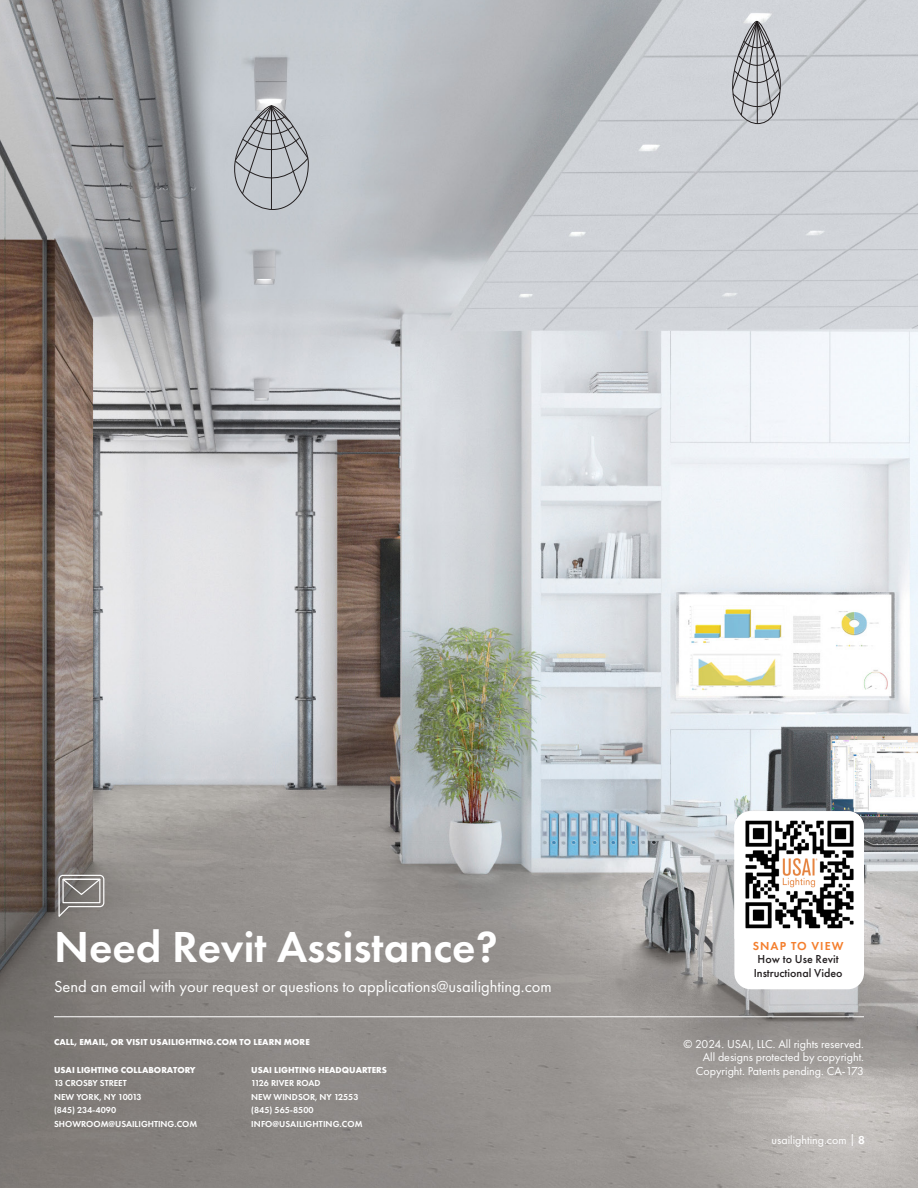
<style>
.page{position:relative;width:918px;height:1188px;background:#fff}
.page>*{position:absolute;margin:0;border:0;box-sizing:border-box;transform-origin:0 0}
.t1{font:600 45px "Futura PT";color:#fff}
.t2{font:16.5px "Futura PT";color:#fff}
.t3{font:12px "Futura PT";color:#fff}
.t4{font:500 12px "Futura PT";color:#231f20}
.t5{font:600 12px "Futura PT";letter-spacing:.09em;color:#f47f2e}
.t6{font:600 9px "Futura PT";color:#fff}
.t7{font:700 9px "Futura PT";color:#fff}
.s1{font-weight:600}
</style>
<div class="page">
<img style="left:0;top:0;width:918px;height:1188px">
<svg style="left:231px;top:101px;width:78px;height:109px;background:#b1b5ba"></svg>
<svg style="left:730px;top:12px;width:51px;height:113px;background:#b5b7bb"></svg>
<hr style="left:54px;top:1017px;width:810px;height:1px;background:#fff">
<div style="left:734px;top:811px;width:130px;height:178px;background:#fff;border-radius:16px"></div>
<img style="left:734px;top:811px;width:130px;height:128px">
<svg style="left:58px;top:874px;width:47px;height:45px;background:#928f8c"></svg>
<p class="t1" style="left:54px;top:919px;width:445px">Need Revit Assistance?</p>
<p class="t2" style="left:54px;top:977px;width:499px">Send an email with your request or questions to applications@usailighting.com</p>
<p class="t7" style="left:54px;top:1037px;width:257px">CALL, EMAIL, OR VISIT USAILIGHTING.COM TO LEARN MORE</p>
<p class="t5" style="left:753px;top:938px;width:92px">SNAP TO VIEW</p>
<p class="t4" style="left:758px;top:952px;width:82px">How to Use Revit</p>
<p class="t4" style="left:754px;top:966px;width:90px">Instructional Video</p>
<p class="t3" style="left:683px;top:1037px;width:182px">© 2024. USAI, LLC. All rights reserved.</p>
<p class="t3" style="left:703px;top:1050px;width:163px">All designs protected by copyright.</p>
<p class="t7" style="left:54px;top:1064px;width:143px">USAI LIGHTING COLLABORATORY</p>
<p class="t6" style="left:54px;top:1078px;width:74px">13 CROSBY STREET</p>
<p class="t6" style="left:54px;top:1091px;width:89px">NEW YORK, NY 10013</p>
<p class="t6" style="left:54px;top:1105px;width:64px">(845) 234-4090</p>
<p class="t6" style="left:54px;top:1118px;width:145px">SHOWROOM@USAILIGHTING.COM</p>
<p class="t7" style="left:251px;top:1064px;width:137px">USAI LIGHTING HEADQUARTERS</p>
<p class="t3" style="left:696px;top:1064px;width:170px">Copyright. Patents pending. CA-173</p>
<p class="t6" style="left:251px;top:1078px;width:71px">1126 RIVER ROAD</p>
<p class="t6" style="left:251px;top:1091px;width:109px">NEW WINDSOR, NY 12553</p>
<p class="t6" style="left:251px;top:1105px;width:64px">(845) 565-8500</p>
<p class="t6" style="left:251px;top:1118px;width:113px">INFO@USAILIGHTING.COM</p>
<p class="t3" style="left:772px;top:1132px;width:95px">usailighting.com | <span class="s1">8</span></p>
</div>
